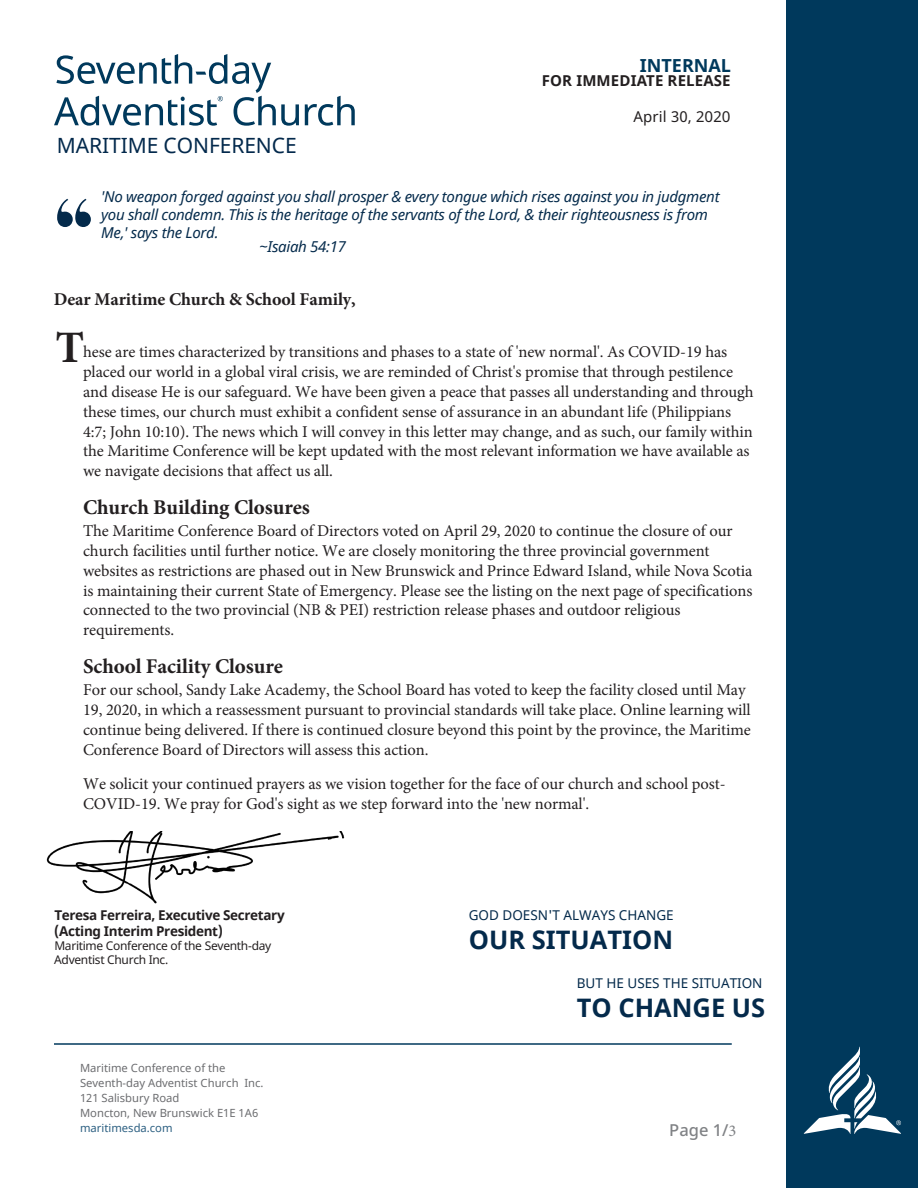
<style>
.page{position:relative;width:918px;height:1188px;background:#fff}
.page>*{position:absolute;margin:0;border:0;box-sizing:border-box;transform-origin:0 0}
.t1{font:700 72px "Engravers";color:#042a4b}
.t2{font:700 45px "Minion Pro";color:#231f20}
.t3{font:700 25.5px "Noto Sans";color:#042a4b}
.t4{font:700 25.5px "Noto Sans";color:#042a4b}
.t5{font:700 21px "Minion Pro";letter-spacing:-.005em;color:#231f20}
.t6{font:21px "Noto Sans";letter-spacing:-.005em;color:#03294c}
.t7{font:700 18px "Minion Pro";letter-spacing:-.005em;color:#231f20}
.t8{font:700 18px "Noto Sans";color:#00395c}
.t9{font:16.5px/19.8px "Minion Pro";letter-spacing:-.005em;color:#231f20}
.t10{font:500 16.5px "Noto Sans";color:#808285}
.t11{font:italic 15px/18px "Noto Sans";letter-spacing:-.02em;color:#042a4b}
.t12{font:700 15px "Noto Sans";letter-spacing:.01em;color:#231f20}
.t13{font:15px "Noto Sans";letter-spacing:.01em;color:#231f20}
.t14{font:700 13.5px/15.8px "Noto Sans";letter-spacing:-.025em;color:#231f20}
.t15{font:13.5px "Noto Sans";color:#042a4b}
.t16{font:12px/14.1px "Noto Sans";letter-spacing:-.025em;color:#231f20}
.t17{font:11.25px/15px "Noto Sans";color:#6c6d70}
.t18{font:11.25px "Noto Sans";color:#2d6082}
.s1{font-style:inherit}
.s2{font-family:"Minion Pro";font-weight:400}
</style>
<div class="page">
<div style="left:787px;top:0;width:131px;height:1188px;background:#00395c"></div>
<svg style="left:804px;top:1047px;width:97px;height:87px"></svg>
<hr style="left:54px;top:1043px;width:678px;height:2px;background:#00395c">
<svg style="left:54px;top:54px;width:245px;height:72px"></svg>
<svg style="left:305px;top:96px;width:50px;height:30px"></svg>
<img style="left:47px;top:831px;width:298px;height:73px">
<p class="t8" style="left:640px;top:53px;width:93px">INTERNAL</p>
<p class="t12" style="left:542px;top:70px;width:190px">FOR IMMEDIATE RELEASE</p>
<p class="t13" style="left:634px;top:106px;width:99px">April 30<span class="s1">, 2020</span></p>
<p class="t6" style="left:57px;top:131px;width:241px">MARITIME CONFERENCE</p>
<p class="t11" style="left:101px;top:188px;width:620px">'No weapon forged against you shall prosper &amp; every tongue which rises against you in judgment you shall condemn. This is the heritage of the servants of the Lord, &amp; their righteousness is from<br>Me,' says the Lord.</p>
<h1 class="t1" style="left:100px;top:244px;width:52px;rotate:-180deg">"</h1>
<p class="t11" style="left:260px;top:237px;width:88px">~Isaiah 54:17</p>
<p class="t7" style="left:54px;top:286px;width:303px">Dear Maritime Church &amp; School Family,</p>
<h2 class="t2" style="left:55px;top:316px;width:30px">T</h2>
<p class="t9" style="left:83px;top:342px;width:672px">hese are times characterized by transitions and phases to a state of 'new normal'. As COVID-19 has placed our world in a global viral crisis, we are reminded of Christ's promise that through pestilence and disease He is our safeguard. We have been given a peace that passes all understanding and through these times, our church must exhibit a confident sense of assurance in an abundant life (Philippians 4:7; John 10:10). The news which I will convey in this letter may change, and as such, our family within the Maritime Conference will be kept updated with the most relevant information we have available as we navigate decisions that affect us all.</p>
<p class="t5" style="left:83px;top:493px;width:228px">Church Building Closures</p>
<p class="t9" style="left:83px;top:521px;width:671px">The Maritime Conference Board of Directors voted on April 29, 2020 to continue the closure of our church facilities until further notice. We are closely monitoring the three provincial government websites as restrictions are phased out in New Brunswick and Prince Edward Island, while Nova Scotia is maintaining their current State of Emergency. Please see the listing on the next page of specifications connected to the two provincial (NB &amp; PEI) restriction release phases and outdoor religious requirements.</p>
<p class="t5" style="left:83px;top:652px;width:201px">School Facility Closure</p>
<p class="t9" style="left:83px;top:680px;width:669px">For our school, Sandy Lake Academy, the School Board has voted to keep the facility closed until May 19, 2020, in which a reassessment pursuant to provincial standards will take place. Online learning will continue being delivered. If there is continued closure beyond this point by the province, the Maritime Conference Board of Directors will assess this action.</p>
<p class="t9" style="left:83px;top:774px;width:644px">We solicit your continued prayers as we vision together for the face of our church and school post-<br>COVID-19. We pray for God's sight as we step forward into the 'new normal'.</p>
<p class="t14" style="left:54px;top:907px;width:232px">Teresa Ferreira, Executive Secretary (Acting Interim President)</p>
<p class="t16" style="left:54px;top:939px;width:219px"><span class="s1">Maritime</span> Conference of the Seventh-day<br>Adventist Church <span class="s1">Inc.</span></p>
<p class="t15" style="left:469px;top:905px;width:206px">GOD DOESN'T ALWAYS CHANGE</p>
<h3 class="t3" style="left:469px;top:921px;width:206px">OUR SITUATION</h3>
<p class="t15" style="left:577px;top:974px;width:187px">BUT HE USES THE SITUATION</p>
<h3 class="t4" style="left:577px;top:990px;width:190px">TO CHANGE US</h3>
<p class="t17" style="left:80px;top:1061px;width:185px">Maritime Conference <span class="s1">of the<br>Seventh-day Adventist Church</span> Inc.<br>121 Salisbury Road<br>Moncton, New Brunswick E1E 1A6</p>
<p class="t18" style="left:80px;top:1120px;width:94px">maritimesda.com</p>
<p class="t10" style="left:669px;top:1118px;width:69px">Page 1/<span class="s2">3</span></p>
</div>
